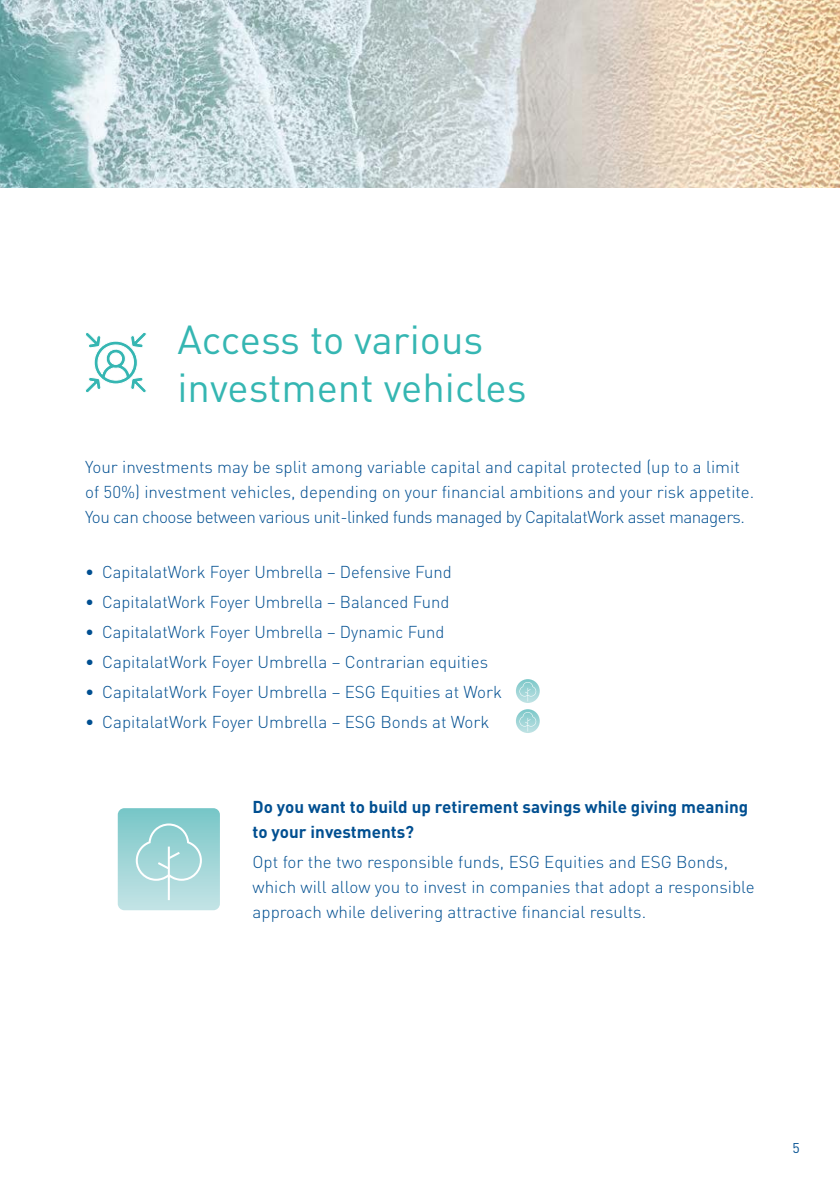
<style>
.page{position:relative;width:840px;height:1191px;background:#fff}
.page>*{position:absolute;margin:0;border:0;box-sizing:border-box;transform-origin:0 0}
.t1{font:40px/48px "DINOT";color:#35b6b2}
.t2{font:300 17px/25px "DIN Pro";color:#004f91}
.t3{font:700 17px/25px "DIN Pro";color:#004f91}
.t4{font:14px "DIN Pro";color:#004f91}
</style>
<div class="page">
<svg style="left:86px;top:332px;width:61px;height:61px"></svg>
<img style="left:0;top:0;width:839px;height:187px">
<svg style="left:118px;top:808px;width:102px;height:102px;background:#a3d7d8"></svg>
<svg style="left:515px;top:679px;width:24px;height:24px"></svg>
<svg style="left:519px;top:682px;width:17px;height:19px"></svg>
<svg style="left:515px;top:709px;width:24px;height:24px"></svg>
<svg style="left:519px;top:712px;width:17px;height:19px"></svg>
<h1 class="t1" style="left:177px;top:314px;width:350px">Access to various investment vehicles</h1>
<p class="t2" style="left:85px;top:453px;width:670px">Your investments may be split among variable capital and capital protected (up to a limit of 50%) investment vehicles, depending on your financial ambitions and your risk appetite.<br>You can choose between various unit-linked funds managed by CapitalatWork asset managers.</p>
<p class="t2" style="left:85px;top:558px;width:368px">• CapitalatWork Foyer Umbrella – Defensive Fund</p>
<p class="t2" style="left:85px;top:588px;width:365px">• CapitalatWork Foyer Umbrella – Balanced Fund</p>
<p class="t2" style="left:85px;top:618px;width:360px">• CapitalatWork Foyer Umbrella – Dynamic Fund</p>
<p class="t2" style="left:85px;top:648px;width:404px">• CapitalatWork Foyer Umbrella – Contrarian equities</p>
<p class="t2" style="left:85px;top:678px;width:418px">• CapitalatWork Foyer Umbrella – ESG Equities at Work</p>
<p class="t2" style="left:85px;top:708px;width:405px">• CapitalatWork Foyer Umbrella – ESG Bonds at Work</p>
<p class="t3" style="left:252px;top:792px;width:497px">Do you want to build up retirement savings while giving meaning to your investments?</p>
<p class="t2" style="left:252px;top:848px;width:503px">Opt for the two responsible funds, ESG Equities and ESG Bonds, which will allow you to invest in companies that adopt a responsible approach while delivering attractive financial results.</p>
<p class="t4" style="left:791px;top:1136px;width:9px">5</p>
</div>
